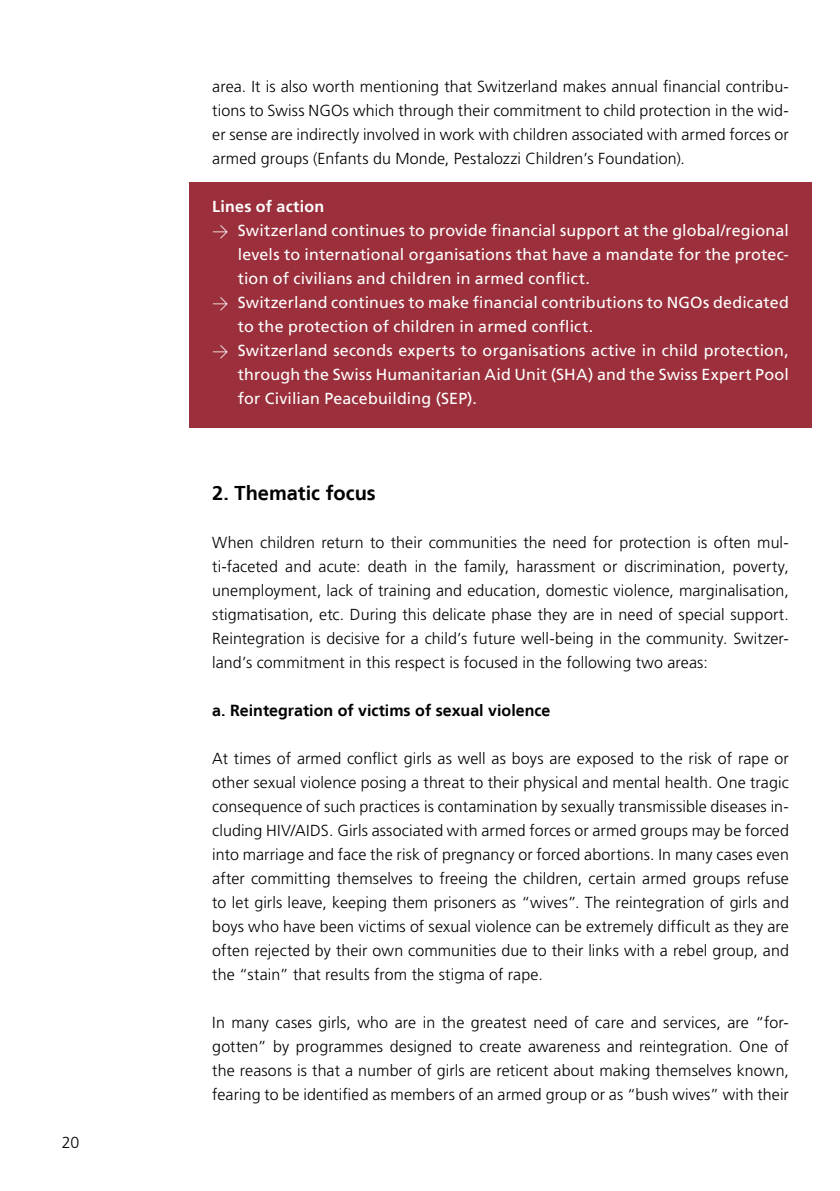
<style>
.page{position:relative;width:840px;height:1191px;background:#fff}
.page>*{position:absolute;margin:0;border:0;box-sizing:border-box;transform-origin:0 0}
.t1{font:700 20px "Frutiger LT";color:#000}
.t2{font:300 16px/24px "Frutiger LT Pro";letter-spacing:.005em;color:#000;text-align:justify}
.t3{font:16px "Frutiger LT Pro";letter-spacing:.01em;color:#fff}
.t4{font:700 16px "Frutiger LT";color:#000}
.t5{font:700 16px "Frutiger LT Pro";letter-spacing:.015em;color:#fff}
.s1{font-family:"DIN";font-weight:300}
</style>
<div class="page">
<div style="left:189px;top:182px;width:622px;height:246px;background:#9b2f3b"></div>
<p class="t2" style="left:62px;top:1131px;width:19px">20</p>
<p class="t2" style="left:212px;top:75px;width:577px">area. It is also worth mentioning that Switzerland makes annual financial contribu&shy;tions to Swiss NGOs which through their commitment to child protection in the wid&shy;er sense are indirectly involved in work with children associated with armed forces or armed groups (Enfants du Monde, Pestalozzi Children’s Foundation).</p>
<p class="t5" style="left:212px;top:197px;width:113px">Lines of action</p>
<p class="t3" style="left:212px;top:221px;width:577px"><span class="s1">&gt;</span> Switzerland continues to provide financial support at the global/regional</p>
<p class="t3" style="left:238px;top:245px;width:552px">levels to international organisations that have a mandate for the protec-</p>
<p class="t3" style="left:238px;top:269px;width:353px">tion of civilians and children in armed conflict.</p>
<p class="t3" style="left:212px;top:293px;width:578px"><span class="s1">&gt;</span> Switzerland continues to make financial contributions to NGOs dedicated</p>
<p class="t3" style="left:238px;top:317px;width:356px">to the protection of children in armed conflict.</p>
<p class="t3" style="left:212px;top:341px;width:577px"><span class="s1">&gt;</span> Switzerland seconds experts to organisations active in child protection,</p>
<p class="t3" style="left:238px;top:365px;width:552px">through the Swiss Humanitarian Aid Unit (SHA) and the Swiss Expert Pool</p>
<p class="t3" style="left:238px;top:389px;width:240px">for Civilian Peacebuilding (SEP).</p>
<p class="t1" style="left:212px;top:481px;width:165px">2. Thematic focus</p>
<p class="t2" style="left:212px;top:531px;width:577px">When children return to their communities the need for protection is often mul&shy;ti-faceted and acute: death in the family, harassment or discrimination, poverty, unemployment, lack of training and education, domestic violence, marginalisation, stigmatisation, etc. During this delicate phase they are in need of special support.<br>Reintegration is decisive for a child’s future well-being in the community. Switzer&shy;land’s commitment in this respect is focused in the following two areas:</p>
<p class="t4" style="left:212px;top:701px;width:339px">a. Reintegration of victims of sexual violence</p>
<p class="t2" style="left:212px;top:747px;width:578px">At times of armed conflict girls as well as boys are exposed to the risk of rape or other sexual violence posing a threat to their physical and mental health. One tragic consequence of such practices is contamination by sexually transmissible diseases in&shy;cluding HIV/AIDS. Girls associated with armed forces or armed groups may be forced into marriage and face the risk of pregnancy or forced abortions. In many cases even after committing themselves to freeing the children, certain armed groups refuse to let girls leave, keeping them prisoners as “wives”. The reintegration of girls and boys who have been victims of sexual violence can be extremely difficult as they are often rejected by their own communities due to their links with a rebel group, and the “stain” that results from the stigma of rape.</p>
<p class="t2" style="left:212px;top:1011px;width:578px">In many cases girls, who are in the greatest need of care and services, are “for&shy;gotten” by programmes designed to create awareness and reintegration. One of the reasons is that a number of girls are reticent about making themselves known, fearing to be identified as members of an armed group or as “bush wives” with their</p>
</div>
